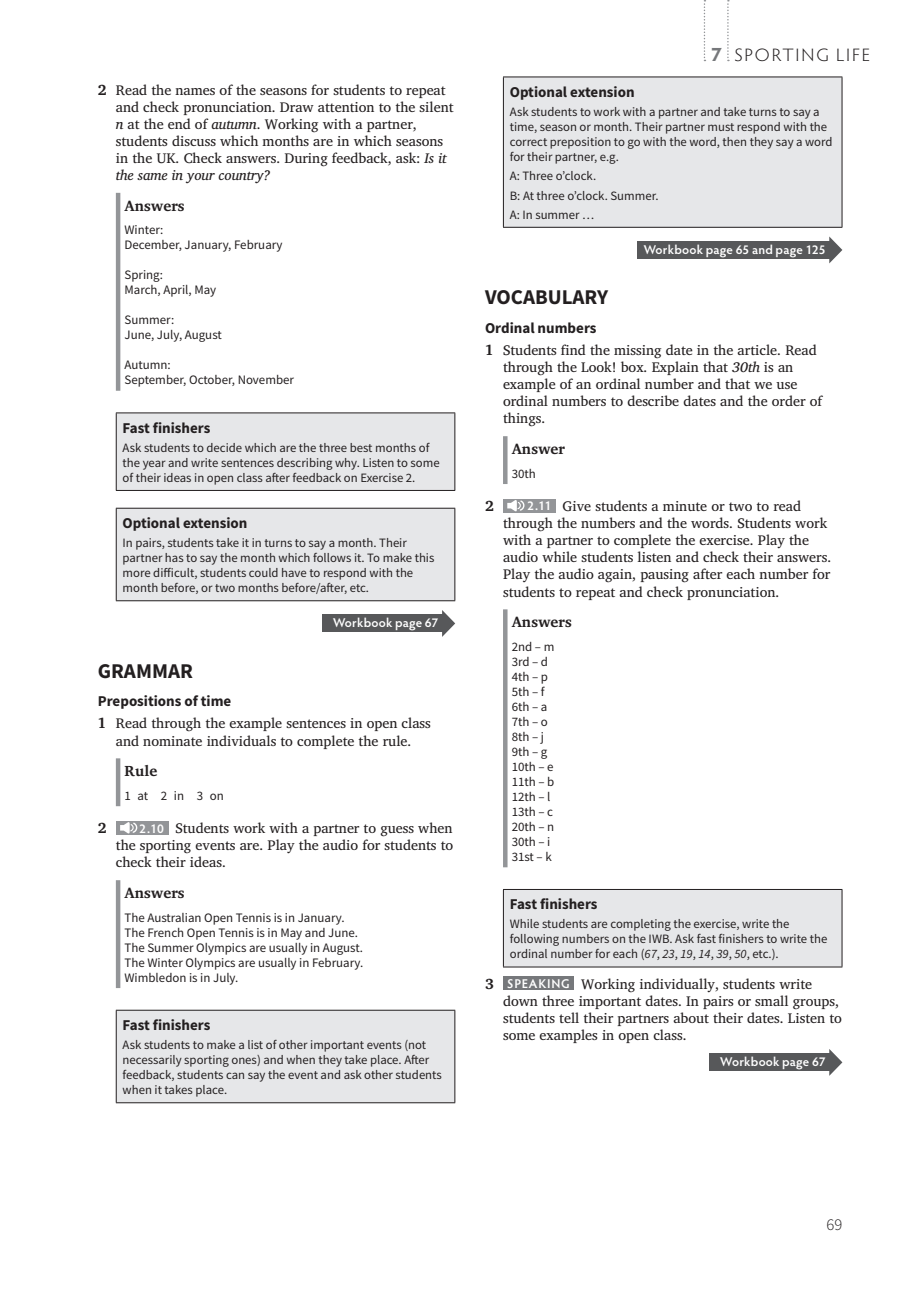
<style>
.page{position:relative;width:919px;height:1289px;background:#fff}
.page>*{position:absolute;margin:0;border:0;box-sizing:border-box;transform-origin:0 0}
.t1{font:700 21px "Source Sans Pro";letter-spacing:-.005em;color:#231f20}
.t2{font:300 18px "Hypatia Sans Pro";letter-spacing:.095em;color:#231f20;scale:1.05 1}
.t3{font:300 16.5px "Source Sans Pro";color:#231f20}
.t4{font:700 15px "Source Sans Pro";color:#231f20}
.t5{font:700 15px "Charis SIL";color:#231f20}
.t6{font:14.25px/17.1px "Charis SIL";color:#231f20}
.t7{font:12.9px/15px "Source Sans Pro";color:#231f20}
.t8{font:12.9px "Source Sans Pro";letter-spacing:.25em;color:#231f20}
.t9{font:12.75px/15px "Source Sans Pro";color:#231f20}
.t10{font:600 12.75px "Hypatia Sans Pro";letter-spacing:.015em;color:#fff}
.s1{font-weight:700;font-size:15px}
.s2{font-style:italic}
.s3{font-family:"Hypatia Sans Pro";font-weight:600;font-size:12.75px;color:#fff}
.s4{font-weight:700;font-size:19.5px;color:#76787b}
</style>
<div class="page">
<svg style="left:727px;top:0;width:1px;height:61px"></svg>
<svg style="left:703px;top:0;width:2px;height:61px"></svg>
<hr style="left:116px;top:193px;width:4px;height:198px;background:#939598">
<div style="left:116px;top:413px;width:339px;height:77px;background:#e6e7e9"></div>
<hr style="left:116px;top:413px;width:1px;height:77px;background:#231f20">
<hr style="left:454px;top:413px;width:1px;height:77px;background:#231f20">
<hr style="left:116px;top:412px;width:339px;height:1px;background:#231f20">
<hr style="left:116px;top:490px;width:339px;height:1px;background:#231f20">
<div style="left:116px;top:508px;width:339px;height:92px;background:#e6e7e9"></div>
<hr style="left:116px;top:508px;width:1px;height:92px;background:#231f20">
<hr style="left:454px;top:508px;width:1px;height:92px;background:#231f20">
<hr style="left:116px;top:508px;width:339px;height:1px;background:#231f20">
<hr style="left:116px;top:600px;width:339px;height:1px;background:#231f20">
<svg style="left:442px;top:610px;width:13px;height:27px"></svg>
<div style="left:322px;top:614px;width:122px;height:17px;background:#57585a"></div>
<hr style="left:116px;top:758px;width:4px;height:48px;background:#939598">
<div style="left:116px;top:821px;width:52px;height:13px;background:#939598"></div>
<svg style="left:120px;top:822px;width:18px;height:12px"></svg>
<hr style="left:116px;top:880px;width:4px;height:108px;background:#939598">
<div style="left:116px;top:1010px;width:339px;height:92px;background:#e6e7e9"></div>
<hr style="left:116px;top:1010px;width:1px;height:92px;background:#231f20">
<hr style="left:454px;top:1010px;width:1px;height:92px;background:#231f20">
<hr style="left:116px;top:1009px;width:339px;height:1px;background:#231f20">
<hr style="left:116px;top:1102px;width:339px;height:1px;background:#231f20">
<div style="left:503px;top:77px;width:339px;height:150px;background:#e6e7e9"></div>
<hr style="left:503px;top:77px;width:1px;height:150px;background:#231f20">
<hr style="left:841px;top:77px;width:1px;height:150px;background:#231f20">
<hr style="left:503px;top:77px;width:339px;height:1px;background:#231f20">
<hr style="left:503px;top:227px;width:339px;height:1px;background:#231f20">
<svg style="left:829px;top:236px;width:13px;height:27px"></svg>
<div style="left:637px;top:241px;width:194px;height:17px;background:#57585a"></div>
<hr style="left:503px;top:436px;width:4px;height:48px;background:#939598">
<div style="left:503px;top:499px;width:52px;height:13px;background:#939598"></div>
<svg style="left:507px;top:500px;width:18px;height:12px"></svg>
<hr style="left:503px;top:609px;width:4px;height:258px;background:#939598">
<div style="left:503px;top:889px;width:339px;height:78px;background:#e6e7e9"></div>
<hr style="left:503px;top:889px;width:1px;height:77px;background:#231f20">
<hr style="left:841px;top:889px;width:1px;height:77px;background:#231f20">
<hr style="left:503px;top:889px;width:339px;height:1px;background:#231f20">
<hr style="left:503px;top:966px;width:339px;height:1px;background:#231f20">
<div style="left:503px;top:976px;width:70px;height:14px;background:#76787b"></div>
<svg style="left:829px;top:1049px;width:13px;height:26px"></svg>
<div style="left:709px;top:1053px;width:122px;height:17px;background:#57585a"></div>
<p class="t6" style="left:116px;top:81px;width:339px;text-indent:-18px"><span class="s1">2</span> Read the names of the seasons for students to repeat and check pronunciation. Draw attention to the silent <span class="s2">n</span> at the end of <span class="s2">autumn</span>. Working with a partner, students discuss which months are in which seasons in the UK. Check answers. During feedback, ask: <span class="s2">Is it the same in your country?</span></p>
<p class="t5" style="left:124px;top:197px;width:62px">Answers</p>
<p class="t7" style="left:124px;top:222px;width:160px">Winter:<br>December, January, February</p>
<p class="t7" style="left:124px;top:267px;width:93px">Spring:<br>March, April, May</p>
<p class="t7" style="left:124px;top:312px;width:99px">Summer:<br>June, July, August</p>
<p class="t7" style="left:124px;top:357px;width:171px">Autumn:<br>September, October, November</p>
<p class="t4" style="left:123px;top:417px;width:89px">Fast finishers</p>
<p class="t9" style="left:123px;top:440px;width:318px">Ask students to decide which are the three best months of the year and write sentences describing why. Listen to some of their ideas in open class after feedback on Exercise 2.</p>
<p class="t4" style="left:123px;top:513px;width:126px">Optional extension</p>
<p class="t9" style="left:123px;top:535px;width:313px">In pairs, students take it in turns to say a month. Their partner has to say the month which follows it. To make this more difficult, students could have to respond with the month before, or two months before/after, etc.</p>
<p class="t10" style="left:333px;top:614px;width:107px">Workbook page 67</p>
<h1 class="t1" style="left:98px;top:656px;width:28px">GRAMMAR</h1>
<p class="t4" style="left:98px;top:691px;width:135px">Prepositions of time</p>
<p class="t6" style="left:98px;top:715px;width:334px;text-align:center"><span class="s1">1</span> Read through the example sentences in open class and nominate individuals to complete the rule.</p>
<p class="t5" style="left:124px;top:762px;width:34px">Rule</p>
<p class="t8" style="left:124px;top:787px;width:101px">1at 2in 3on</p>
<p class="t5" style="left:98px;top:819px;width:10px">2</p>
<p class="t6" style="left:116px;top:819px;width:339px;text-align:justify;text-indent:23px"><span class="s3">2.10</span> Students work with a partner to guess when the sporting events are. Play the audio for students to check their ideas.</p>
<p class="t5" style="left:124px;top:884px;width:62px">Answers</p>
<p class="t7" style="left:124px;top:909px;width:240px">The Australian Open Tennis is in January.<br>The French Open Tennis is in May and June.<br>The Summer Olympics are usually in August.<br>The Winter Olympics are usually in February.<br>Wimbledon is in July.</p>
<p class="t4" style="left:123px;top:1014px;width:89px">Fast finishers</p>
<p class="t9" style="left:123px;top:1037px;width:321px">Ask students to make a list of other important events (not necessarily sporting ones) and when they take place. After feedback, students can say the event and ask other students when it takes place.</p>
<p class="t2" style="left:710px;top:43px;width:153px"><span class="s4">7</span> SPORTING LIFE</p>
<p class="t4" style="left:509px;top:82px;width:126px">Optional extension</p>
<p class="t9" style="left:509px;top:104px;width:324px">Ask students to work with a partner and take turns to say a time, season or month. Their partner must respond with the correct preposition to go with the word, then they say a word for their partner, e.g.</p>
<p class="t9" style="left:509px;top:166px;width:150px;line-height:19.2px">A: Three o’clock.<br>B: At three o’clock. Summer.<br>A: In summer …</p>
<p class="t10" style="left:643px;top:241px;width:183px">Workbook page 65 and page 125</p>
<h1 class="t1" style="left:485px;top:283px;width:39px">VOCABU</h1>
<h1 class="t1" style="left:561px;top:283px;width:24px">LARY</h1>
<p class="t4" style="left:485px;top:317px;width:113px">Ordinal numbers</p>
<p class="t6" style="left:503px;top:341px;width:320px;text-indent:-18px"><span class="s1">1</span> Students find the missing date in the article. Read through the Look! box. Explain that <span class="s2">30th</span> is an example of an ordinal number and that we use ordinal numbers to describe dates and the order of things.</p>
<p class="t5" style="left:511px;top:440px;width:55px">Answer</p>
<p class="t7" style="left:511px;top:466px;width:26px">30th</p>
<p class="t5" style="left:485px;top:497px;width:10px">2</p>
<p class="t6" style="left:503px;top:497px;width:330px;text-indent:24px"><span class="s3">2.11</span> Give students a minute or two to read through the numbers and the words. Students work with a partner to complete the exercise. Play the audio while students listen and check their answers.<br>Play the audio again, pausing after each number for students to repeat and check pronunciation.</p>
<p class="t5" style="left:511px;top:613px;width:62px">Answers</p>
<p class="t7" style="left:511px;top:639px;width:44px">2nd – m<br>3rd – d<br>4th – p<br>5th – f<br>6th – a<br>7th – o<br>8th – j<br>9th – g<br>10th – e<br>11th – b<br>12th – l<br>13th – c<br>20th – n<br>30th – i<br>31st – k</p>
<p class="t4" style="left:509px;top:894px;width:89px">Fast finishers</p>
<p class="t9" style="left:509px;top:916px;width:319px">While students are completing the exercise, write the following numbers on the IWB. Ask fast finishers to write the ordinal number for each (<span class="s2">67</span>, <span class="s2">23</span>, <span class="s2">19</span>, <span class="s2">14</span>, <span class="s2">39</span>, <span class="s2">50</span>, etc.).</p>
<p class="t6" style="left:503px;top:975px;width:340px;text-indent:-18px"><span class="s1">3</span> <span class="s3">SPEAKING</span> Working individually, students write down three important dates. In pairs or small groups, students tell their partners about their dates. Listen to some examples in open class.</p>
<p class="t10" style="left:720px;top:1053px;width:107px">Workbook page 67</p>
<p class="t3" style="left:826px;top:1214px;width:17px">69</p>
</div>
